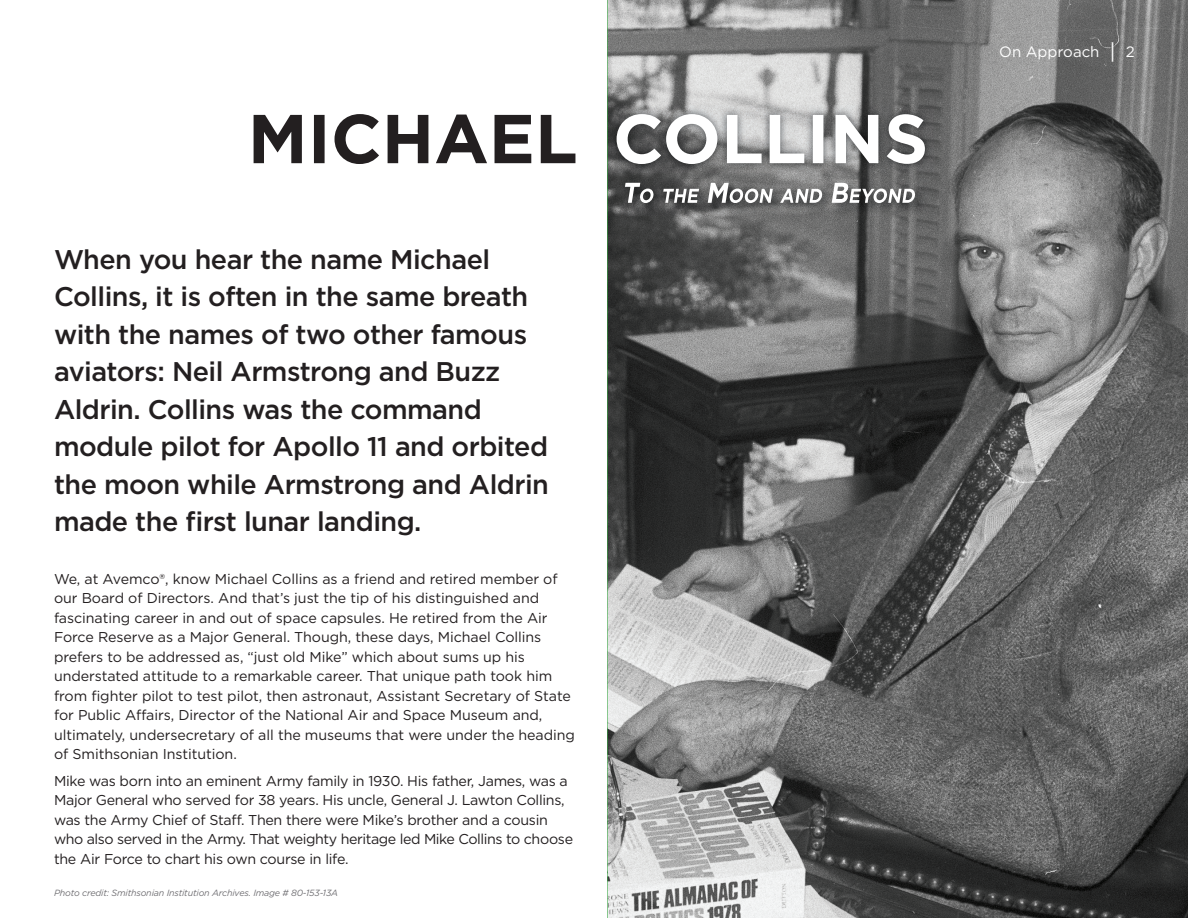
<style>
.page{position:relative;width:1188px;height:918px;background:#fff}
.page>*{position:absolute;margin:0;border:0;box-sizing:border-box;transform-origin:0 0}
.t1{font:500 27px/37.5px "Gotham";letter-spacing:-.02em;color:#231f20}
.t2{font:15px "Gotham";color:#fff}
.t3{font:14.25px/19.5px "Gotham";letter-spacing:-.005em;color:#231f20}
.t4{font:italic 9px "Gotham";letter-spacing:-.02em;color:#717074}
.s1{font-size:21px}
</style>
<div class="page">
<img style="left:608px;top:0;width:580px;height:918px">
<img style="left:608px;top:106px;width:325px;height:66px">
<svg style="left:617px;top:114px;width:308px;height:50px"></svg>
<svg style="left:254px;top:114px;width:321px;height:50px"></svg>
<img style="left:622px;top:179px;width:306px;height:37px">
<svg style="left:625px;top:183px;width:291px;height:20px"></svg>
<p class="t1" style="left:54px;top:240px;width:496px">When you hear the name Michael Collins, it is often in the same breath with the names of two other famous aviators: Neil Armstrong and Buzz Aldrin. Collins was the command module pilot for Apollo 11 and orbited the moon while Armstrong and Aldrin made the first lunar landing.</p>
<p class="t3" style="left:54px;top:569px;width:523px">We, at Avemco®, know Michael Collins as a friend and retired member of our Board of Directors. And that’s just the tip of his distinguished and fascinating career in and out of space capsules. He retired from the Air Force Reserve as a Major General. Though, these days, Michael Collins prefers to be addressed as, “just old Mike” which about sums up his understated attitude to a remarkable career. That unique path took him from fighter pilot to test pilot, then astronaut, Assistant Secretary of State for Public Affairs, Director of the National Air and Space Museum and, ultimately, undersecretary of all the museums that were under the heading of Smithsonian Institution.</p>
<p class="t3" style="left:54px;top:771px;width:521px">Mike was born into an eminent Army family in 1930. His father, James, was a Major General who served for 38 years. His uncle, General J. Lawton Collins, was the Army Chief of Staff. Then there were Mike’s brother and a cousin who also served in the Army. That weighty heritage led Mike Collins to choose the Air Force to chart his own course in life.</p>
<p class="t4" style="left:54px;top:887px;width:286px">Photo credit: Smithsonian Institution Archives. Image # 80-153-13A</p>
<p class="t2" style="left:999px;top:42px;width:137px">On Approach <span class="s1">|</span> 2</p>
</div>
